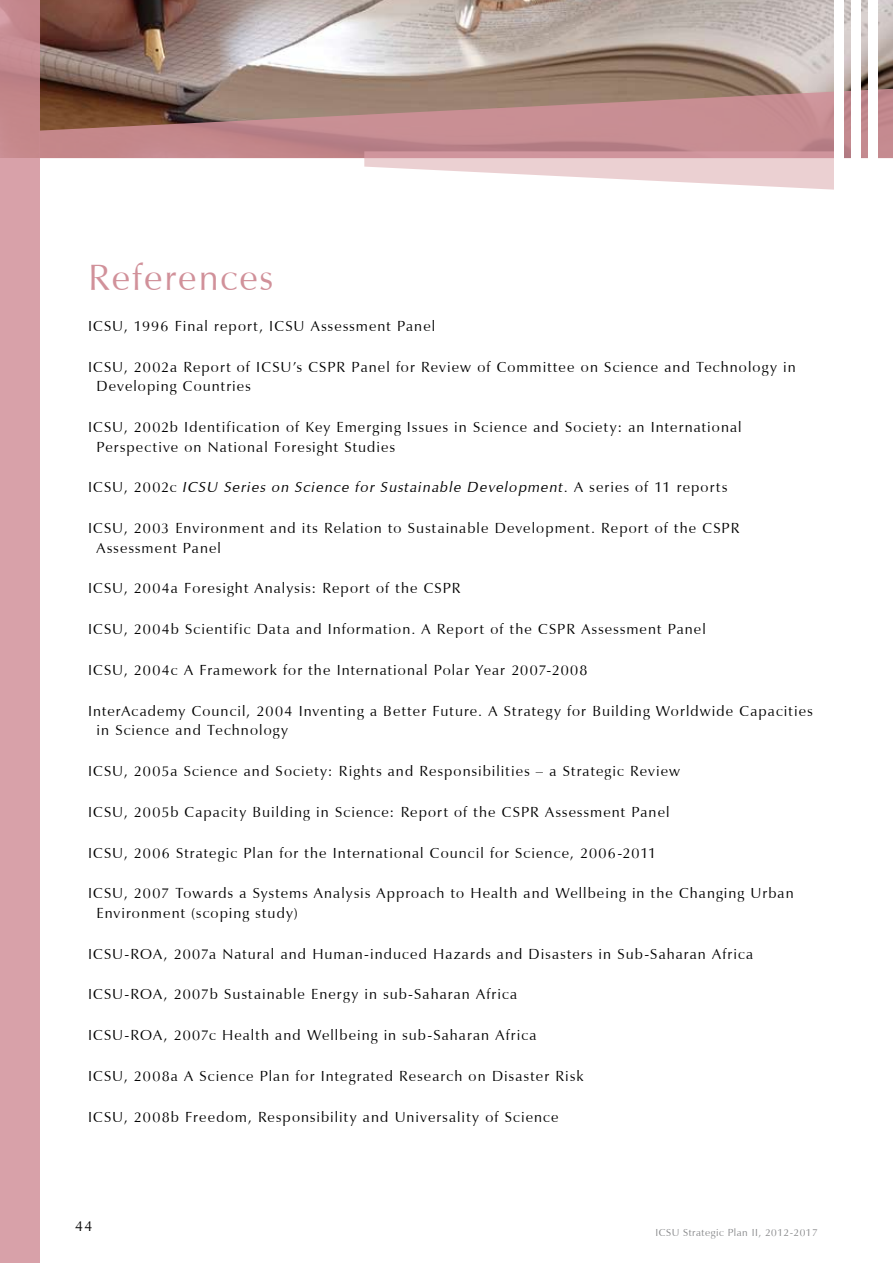
<style>
.page{position:relative;width:893px;height:1263px;background:#fff}
.page>*{position:absolute;margin:0;border:0;box-sizing:border-box;transform-origin:0 0}
.t1{font:37.5px "Vera Humana 95";letter-spacing:.05em;color:#d1919a}
.t2{font:15px/19.5px "Vera Humana 95";letter-spacing:.075em;color:#000}
.t3{font:italic 15px "Vera Humana 95";letter-spacing:.075em;color:#000}
.t4{font:10.5px "Vera Humana 95";letter-spacing:.05em;color:#87888a}
.s1{font-style:normal}
</style>
<div class="page">
<img style="left:40px;top:0;width:853px;height:89px">
<svg style="left:0;top:0;width:40px;height:1263px;background:#d59da5"></svg>
<svg style="left:364px;top:158px;width:470px;height:32px"></svg>
<svg style="left:40px;top:89px;width:853px;height:69px;background:#b1807e"></svg>
<div style="left:835px;top:0;width:9px;height:190px;background:#fff"></div>
<div style="left:852px;top:0;width:9px;height:190px;background:#fff"></div>
<div style="left:869px;top:0;width:9px;height:190px;background:#fff"></div>
<h1 class="t1" style="left:88px;top:255px;width:186px">References</h1>
<p class="t2" style="left:88px;top:316px;width:349px">ICSU, 1996 Final report, ICSU Assessment Panel</p>
<p class="t2" style="left:97px;top:357px;width:701px;text-indent:-9px">ICSU, 2002a Report of ICSU’s CSPR Panel for Review of Committee on Science and Technology in<br>Developing Countries</p>
<p class="t2" style="left:97px;top:417px;width:647px;text-indent:-9px">ICSU, 2002b Identification of Key Emerging Issues in Science and Society: an International<br>Perspective on National Foresight Studies</p>
<p class="t3" style="left:88px;top:478px;width:641px"><span class="s1">ICSU, 2002c</span> ICSU Series on Science for Sustainable Development<span class="s1">. A series of 11 reports</span></p>
<p class="t2" style="left:97px;top:518px;width:644px;text-indent:-9px">ICSU, 2003 Environment and its Relation to Sustainable Development. Report of the CSPR<br>Assessment Panel</p>
<p class="t2" style="left:88px;top:579px;width:374px">ICSU, 2004a Foresight Analysis: Report of the CSPR</p>
<p class="t2" style="left:88px;top:619px;width:619px">ICSU, 2004b Scientific Data and Information. A Report of the CSPR Assessment Panel</p>
<p class="t2" style="left:88px;top:660px;width:501px">ICSU, 2004c A Framework for the International Polar Year 2007-2008</p>
<p class="t2" style="left:97px;top:701px;width:718px;text-indent:-9px">InterAcademy Council, 2004 Inventing a Better Future. A Strategy for Building Worldwide Capacities in Science and Technology</p>
<p class="t2" style="left:88px;top:761px;width:594px">ICSU, 2005a Science and Society: Rights and Responsibilities – a Strategic Review</p>
<p class="t2" style="left:88px;top:802px;width:583px">ICSU, 2005b Capacity Building in Science: Report of the CSPR Assessment Panel</p>
<p class="t2" style="left:88px;top:843px;width:570px">ICSU, 2006 Strategic Plan for the International Council for Science, 2006-2011</p>
<p class="t2" style="left:97px;top:883px;width:699px;text-indent:-9px">ICSU, 2007 Towards a Systems Analysis Approach to Health and Wellbeing in the Changing Urban<br>Environment (scoping study)</p>
<p class="t2" style="left:88px;top:944px;width:667px">ICSU-ROA, 2007a Natural and Human-induced Hazards and Disasters in Sub-Saharan Africa</p>
<p class="t2" style="left:88px;top:984px;width:431px">ICSU-ROA, 2007b Sustainable Energy in sub-Saharan Africa</p>
<p class="t2" style="left:88px;top:1025px;width:450px">ICSU-ROA, 2007c Health and Wellbeing in sub-Saharan Africa</p>
<p class="t2" style="left:88px;top:1066px;width:497px">ICSU, 2008a A Science Plan for Integrated Research on Disaster Risk</p>
<p class="t2" style="left:88px;top:1107px;width:472px">ICSU, 2008b Freedom, Responsibility and Universality of Science</p>
<p class="t2" style="left:75px;top:1216px;width:19px">44</p>
<p class="t4" style="left:655px;top:1226px;width:164px">ICSU Strategic Plan II, 2012-2017</p>
</div>
